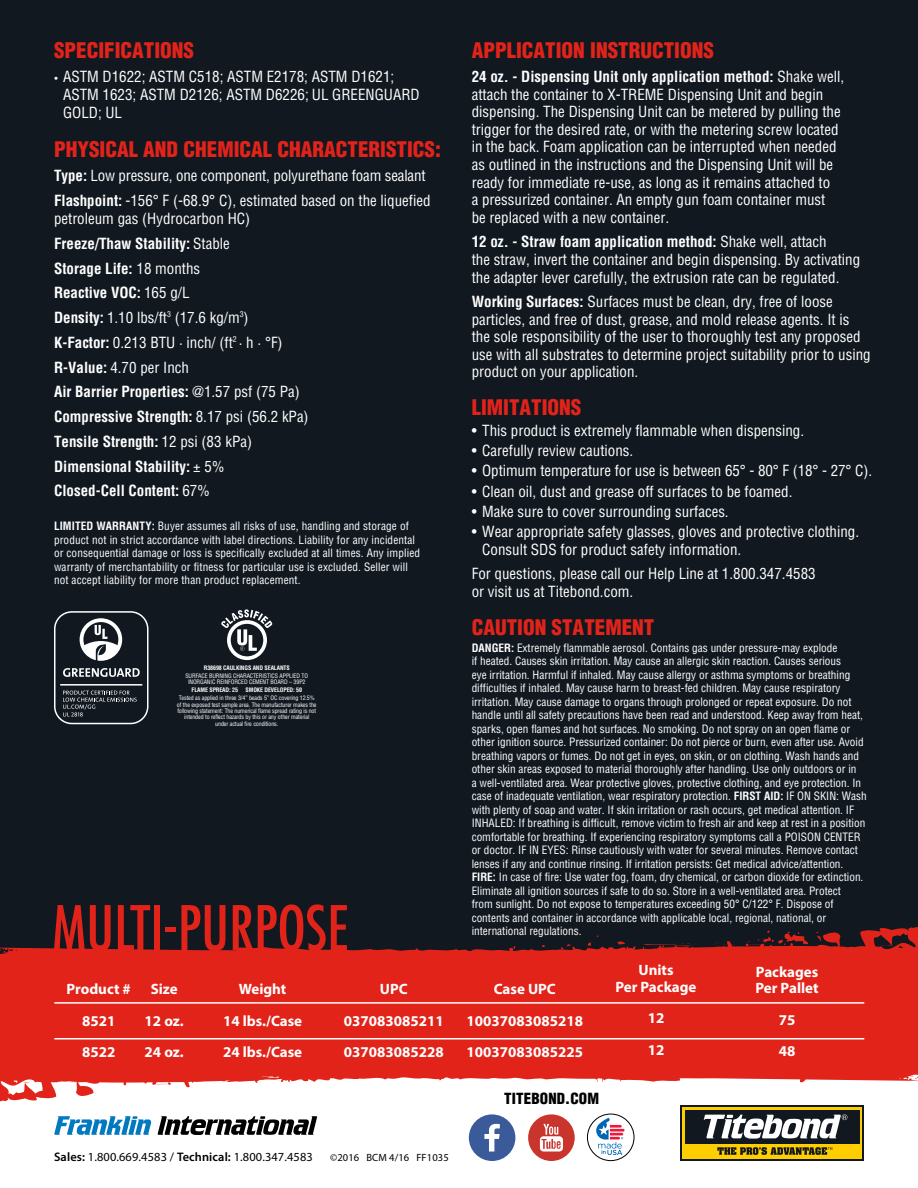
<style>
.page{position:relative;width:918px;height:1188px;background:#fff}
.page>*{position:absolute;margin:0;border:0;box-sizing:border-box;transform-origin:0 0}
.t1{font:condensed 60px "Futura";color:#e2231a}
.t2{font:900 condensed 21px "Helvetica";color:#e2231a}
.t3{font:condensed 15px/17.7px "Helvetica";color:#fff}
.t4{font:700 condensed 15px/24.8px "Helvetica";color:#fff}
.t5{font:700 15px/31.5px "Myriad Pro";color:#fff;text-align:center}
.t6{font:900 condensed 15px "Helvetica";letter-spacing:.01em;color:#000}
.t7{font:12.3px "Myriad Pro";letter-spacing:.01em;color:#000}
.t8{font:condensed 11.25px/13.5px "Helvetica";color:#fff}
.t9{font:10.5px "Myriad Pro";letter-spacing:.01em;color:#000}
.t10{font:condensed 6px/6.3px "Helvetica";letter-spacing:-.02em;color:#fff;text-align:center}
.t11{font:700 condensed 6px "Helvetica";letter-spacing:-.02em;color:#fff}
.s1{font-family:"Myriad Pro";font-stretch:normal;font-size:14.25px}
.s2{font-weight:700}
.s3{font-weight:400}
.s4{font-weight:600}
</style>
<div class="page">
<div style="left:0;top:0;width:918px;height:982px;background:#111820"></div>
<svg style="left:0;top:1073px;width:918px;height:29px"></svg>
<div style="left:0;top:958px;width:918px;height:115px;background:#e2231a"></div>
<svg style="left:0;top:927px;width:918px;height:31px"></svg>
<hr style="left:54px;top:1002px;width:810px;height:2px;background:#fff">
<hr style="left:54px;top:1038px;width:810px;height:2px;background:#fff">
<svg style="left:54px;top:1116px;width:97px;height:19px"></svg>
<svg style="left:158px;top:1116px;width:159px;height:19px"></svg>
<div style="left:469px;top:1114px;width:46px;height:47px;background:#3a5a99;border-radius:50%"></div>
<svg style="left:484px;top:1124px;width:16px;height:28px"></svg>
<div style="left:528px;top:1114px;width:47px;height:47px;background:#c9342d;border-radius:50%"></div>
<svg style="left:540px;top:1124px;width:23px;height:28px"></svg>
<svg style="left:587px;top:1114px;width:47px;height:47px"></svg>
<svg style="left:593px;top:1116px;width:34px;height:44px"></svg>
<div style="left:587px;top:1114px;width:47px;height:47px;border:1px solid #000;border-radius:50%"></div>
<svg style="left:902px;top:1080px;width:16px;height:22px"></svg>
<svg style="left:680px;top:1106px;width:184px;height:55px"></svg>
<div style="left:683px;top:1108px;width:179px;height:51px;background:#ffce00"></div>
<div style="left:685px;top:1110px;width:175px;height:33px;background:#111820"></div>
<svg style="left:717px;top:1147px;width:115px;height:8px"></svg>
<svg style="left:704px;top:1114px;width:143px;height:25px"></svg>
<div style="left:54px;top:611px;width:94px;height:113px;border:2px solid #fff;border-radius:17px"></div>
<svg style="left:80px;top:618px;width:42px;height:43px"></svg>
<svg style="left:63px;top:691px;width:74px;height:26px"></svg>
<hr style="left:60px;top:684px;width:82px;height:2px;background:#fff">
<svg style="left:63px;top:668px;width:77px;height:9px"></svg>
<svg style="left:221px;top:609px;width:51px;height:51px"></svg>
<h2 class="t2" style="left:54px;top:37px;width:142px">SPECIFICATIONS</h2>
<h3 class="t3" style="left:63px;top:68px;width:358px;text-indent:-9px"><span class="s1">•</span> ASTM D1622; ASTM C518; ASTM E2178; ASTM D1621;<br>ASTM 1623; ASTM D2126; ASTM D6226; UL GREENGUARD<br>GOLD; UL</h3>
<h2 class="t2" style="left:54px;top:136px;width:388px">PHYSICAL AND CHEMICAL CHARACTERISTICS:</h2>
<h3 class="t3" style="left:54px;top:163px;width:378px;line-height:24.8px"><span class="s2">Type:</span> Low pressure, one component, polyurethane foam sealant<br><span class="s2">Flashpoint:</span> -156° F (-68.9° C), estimated based on the liquefied</h3>
<p class="t4" style="left:54px;top:206px;width:256px"><span class="s3">petroleum gas (Hydrocarbon HC)<br></span>Freeze/Thaw Stability: <span class="s3">Stable<br></span>Storage Life: <span class="s3">18 months<br></span>Reactive VOC: <span class="s3">165 g/L<br></span>Density: <span class="s3">1.10 lbs/ft</span><sup>3</sup> <span class="s3">(17.6 kg/m</span><sup>3</sup><span class="s3">)<br></span>K-Factor: <span class="s3">0.213 BTU ∙ inch/ (ft</span><sup>2</sup> <span class="s3">∙ h ∙◦°F)<br></span>R-Value: <span class="s3">4.70 per Inch<br></span>Air Barrier Properties: <span class="s3">@1.57 psf (75 Pa)<br></span>Compressive Strength: <span class="s3">8.17 psi (56.2 kPa)<br></span>Tensile Strength: <span class="s3">12 psi (83 kPa)<br></span>Dimensional Stability: <span class="s3">± 5%<br></span>Closed-Cell Content: <span class="s3">67%</span></p>
<p class="t8" style="left:54px;top:519px;width:368px"><span class="s2">LIMITED WARRANTY:</span> Buyer assumes all risks of use, handling and storage of product not in strict accordance with label directions. Liability for any incidental or consequential damage or loss is specifically excluded at all times. Any implied warranty of merchantability or fitness for particular use is excluded. Seller will not accept liability for more than product replacement.</p>
<p class="t11" style="left:204px;top:664px;width:87px">R38698 CAULKINGS AND SEALANTS</p>
<p class="t10" style="left:185px;top:672px;width:124px">SURFACE BURNING CHARACTERISTICS APPLIED TO<br>INORGANIC REINFORCED CEMENT BOARD – 39P2</p>
<p class="t11" style="left:192px;top:686px;width:48px">FLAME SPREAD: 25</p>
<p class="t11" style="left:246px;top:686px;width:58px">SMOKE DEVELOPED: 50</p>
<p class="t10" style="left:177px;top:695px;width:141px">Tested as applied in three 3/4” beads 5” OC covering 12.5% of the exposed test sample area. The manufacturer makes the following statement: The numerical flame spread rating is not intended to reflect hazards by this or any other material under actual fire conditions.</p>
<h1 class="t1" style="left:52px;top:890px;width:297px">MULTI-PURPOSE</h1>
<h2 class="t2" style="left:472px;top:37px;width:244px">APPLICATION INSTRUCTIONS</h2>
<p class="t3" style="left:472px;top:67px;width:374px"><span class="s2">24 oz. - Dispensing Unit only application method:</span> Shake well, attach the container to X-TREME Dispensing Unit and begin dispensing. The Dispensing Unit can be metered by pulling the trigger for the desired rate, or with the metering screw located in the back. Foam application can be interrupted when needed as outlined in the instructions and the Dispensing Unit will be ready for immediate re-use, as long as it remains attached to<br>a pressurized container. An empty gun foam container must<br>be replaced with a new container.</p>
<h3 class="t3" style="left:472px;top:233px;width:390px"><span class="s2">12 oz. - Straw foam application method:</span> Shake well, attach<br>the straw, invert the container and begin dispensing. By activating the adapter lever carefully, the extrusion rate can be regulated.</h3>
<p class="t3" style="left:472px;top:292px;width:401px"><span class="s2">Working Surfaces:</span> Surfaces must be clean, dry, free of loose particles, and free of dust, grease, and mold release agents. It is the sole responsibility of the user to thoroughly test any proposed use with all substrates to determine project suitability prior to using product on your application.</p>
<h2 class="t2" style="left:472px;top:394px;width:111px">LIMITATIONS</h2>
<h3 class="t3" style="left:472px;top:421px;width:334px">• This product is extremely flammable when dispensing.</h3>
<h3 class="t3" style="left:472px;top:441px;width:163px">• Carefully review cautions.</h3>
<h3 class="t3" style="left:472px;top:462px;width:402px">• Optimum temperature for use is between 65° - 80° F (18° - 27° C).</h3>
<h3 class="t3" style="left:472px;top:482px;width:322px">• Clean oil, dust and grease off surfaces to be foamed.</h3>
<h3 class="t3" style="left:472px;top:502px;width:259px">• Make sure to cover surrounding surfaces.</h3>
<h3 class="t3" style="left:482px;top:523px;width:378px;text-indent:-10px">• Wear appropriate safety glasses, gloves and protective clothing.<br>Consult SDS for product safety information.</h3>
<h3 class="t3" style="left:472px;top:564px;width:346px">For questions, please call our Help Line at 1.800.347.4583 or visit us at Titebond.com.</h3>
<h2 class="t2" style="left:472px;top:615px;width:184px">CAUTION STATEMENT</h2>
<p class="t8" style="left:472px;top:641px;width:397px"><span class="s2">DANGER:</span> Extremely flammable aerosol. Contains gas under pressure-may explode<br>if heated. Causes skin irritation. May cause an allergic skin reaction. Causes serious<br>eye irritation. Harmful if inhaled. May cause allergy or asthma symptoms or breathing difficulties if inhaled. May cause harm to breast-fed children. May cause respiratory irritation. May cause damage to organs through prolonged or repeat exposure. Do not handle until all safety precautions have been read and understood. Keep away from heat, sparks, open flames and hot surfaces. No smoking. Do not spray on an open flame or other ignition source. Pressurized container: Do not pierce or burn, even after use. Avoid breathing vapors or fumes. Do not get in eyes, on skin, or on clothing. Wash hands and other skin areas exposed to material thoroughly after handling. Use only outdoors or in<br>a well-ventilated area. Wear protective gloves, protective clothing, and eye protection. In case of inadequate ventilation, wear respiratory protection. <span class="s2">FIRST AID:</span> IF ON SKIN: Wash with plenty of soap and water. If skin irritation or rash occurs, get medical attention. IF INHALED: If breathing is difficult, remove victim to fresh air and keep at rest in a position comfortable for breathing. If experiencing respiratory symptoms call a POISON CENTER or doctor. IF IN EYES: Rinse cautiously with water for several minutes. Remove contact lenses if any and continue rinsing. If irritation persists: Get medical advice/attention.<br><span class="s2">FIRE:</span> In case of fire: Use water fog, foam, dry chemical, or carbon dioxide for extinction.<br>Eliminate all ignition sources if safe to do so. Store in a well-ventilated area. Protect<br>from sunlight. Do not expose to temperatures exceeding 50° C/122° F. Dispose of contents and container in accordance with applicable local, regional, national, or international regulations.</p>
<h3 class="t5" style="left:67px;top:973px;width:66px">Product #<br>8521<br>8522</h3>
<h3 class="t5" style="left:145px;top:973px;width:41px">Size<br>12 oz.<br>24 oz.</h3>
<h3 class="t5" style="left:344px;top:973px;width:101px">UPC<br>037083085211<br>037083085228</h3>
<h3 class="t5" style="left:467px;top:973px;width:118px">Case UPC<br>10037083085218<br>10037083085225</h3>
<h3 class="t5" style="left:223px;top:973px;width:81px">Weight<br>14 lbs./Case<br>24 lbs./Case</h3>
<h3 class="t6" style="left:504px;top:1089px;width:97px">TITEBOND.COM</h3>
<h3 class="t5" style="left:616px;top:962px;width:82px;line-height:16.5px">Units<br>Per Package</h3>
<h3 class="t5" style="left:648px;top:1002px;width:18px;text-align:left">12<br>12</h3>
<p class="t7" style="left:54px;top:1149px;width:260px"><span class="s4">Sales:</span> 1.800.669.4583 / <span class="s4">Technical:</span> 1.800.347.4583</p>
<p class="t9" style="left:330px;top:1151px;width:120px">©2016 BCM 4/16 FF1035</p>
<h3 class="t5" style="left:756px;top:963px;width:65px;line-height:16.5px;text-align:left">Packages<br>Per Pallet</h3>
<h3 class="t5" style="left:779px;top:1003px;width:18px;text-align:left">75<br>48</h3>
</div>
